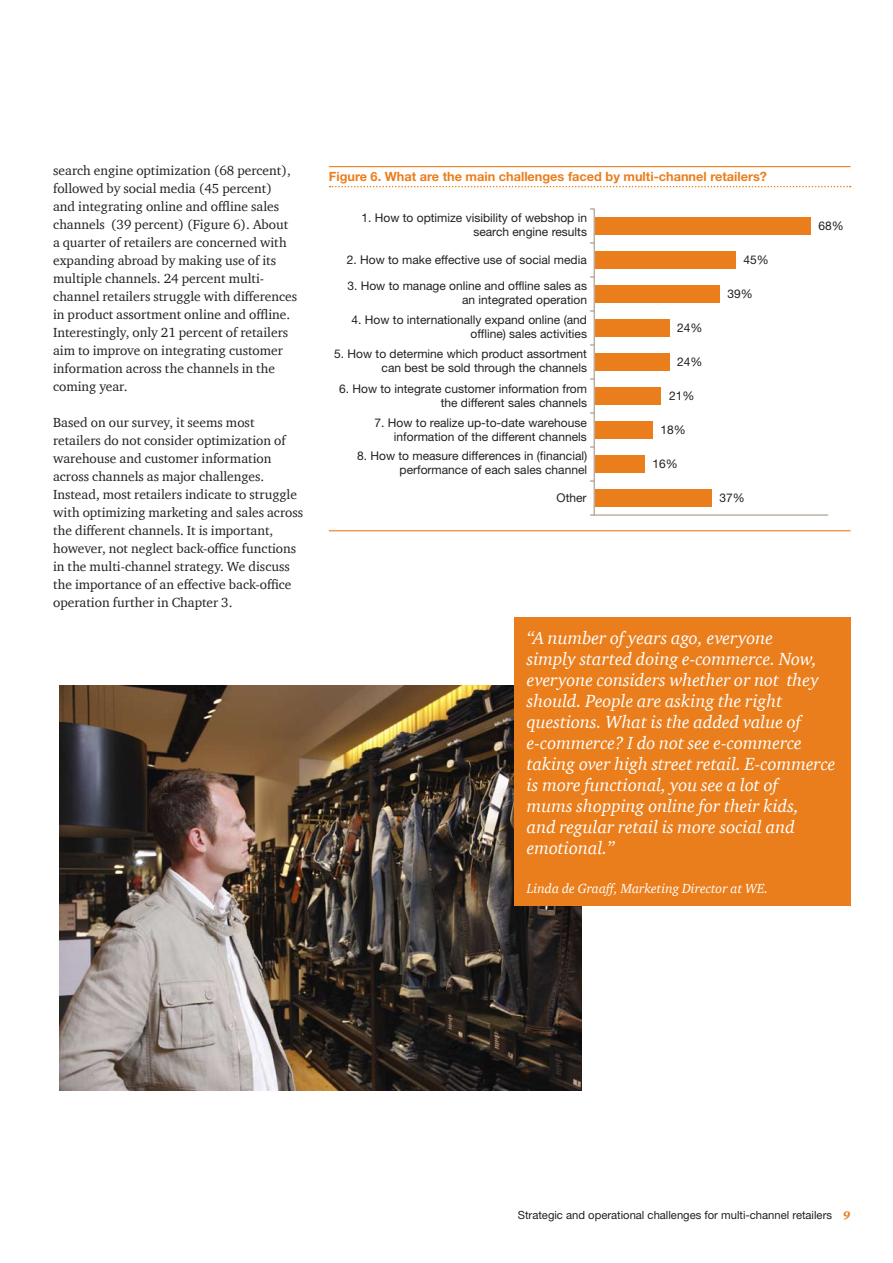
<style>
.page{position:relative;width:893px;height:1263px;background:#fff}
.page>*{position:absolute;margin:0;border:0;box-sizing:border-box;transform-origin:0 0}
.t1{font:italic 18px/21px "Charter ITC Com";color:#fff}
.t2{font:13.5px/18px "Charter ITC Com";color:#231f20}
.t3{font:italic 13.5px "Charter ITC Com";color:#fff}
.t4{font:700 12.75px "Helvetica Neue";color:#ea7e1d}
.t5{font:12px/14px "Helvetica Neue";color:#231f20;text-align:right}
.t6{font:11.25px "Helvetica Neue";color:#231f20}
.s1{font-family:"Charter ITC Com";font-weight:900;font-style:italic;color:#ea7e1d}
</style>
<div class="page">
<hr style="left:329px;top:166px;width:521px;height:1px;background:#ea7e1d">
<svg style="left:330px;top:186px;width:521px;height:1px"></svg>
<svg style="left:590px;top:208px;width:239px;height:308px"></svg>
<hr style="left:329px;top:530px;width:521px;height:1px;background:#ea7e1d">
<img style="left:60px;top:685px;width:521px;height:406px">
<div style="left:514px;top:617px;width:336px;height:289px;background:#ea7e1d"></div>
<p class="t2" style="left:53px;top:161px;width:246px">search engine optimization (68 percent), followed by social media (45 percent) and integrating online and offline sales channels (39 percent) (Figure 6). About a quarter of retailers are concerned with expanding abroad by making use of its multiple channels. 24 percent multi&shy;channel retailers struggle with differences in product assortment online and offline.<br>Interestingly, only 21 percent of retailers aim to improve on integrating customer information across the channels in the coming year.</p>
<p class="t2" style="left:53px;top:413px;width:252px">Based on our survey, it seems most retailers do not consider optimization of warehouse and customer information across channels as major challenges.<br>Instead, most retailers indicate to struggle with optimizing marketing and sales across the different channels. It is important, however, not neglect back-office functions in the multi-channel strategy. We discuss the importance of an effective back-office operation further in Chapter 3.</p>
<p class="t4" style="left:329px;top:168px;width:440px">Figure 6. What are the main challenges faced by multi-channel retailers?</p>
<p class="t5" style="left:361px;top:211px;width:227px">1. How to optimize visibility of webshop in search engine results</p>
<p class="t5" style="left:347px;top:253px;width:242px">2. How to make effective use of social media</p>
<p class="t5" style="left:347px;top:279px;width:241px">3. How to manage online and offline sales as an integrated operation</p>
<p class="t5" style="left:352px;top:313px;width:237px">4. How to internationally expand online (and offline) sales activities</p>
<p class="t5" style="left:334px;top:347px;width:254px">5. How to determine which product assortment can best be sold through the channels</p>
<p class="t5" style="left:339px;top:382px;width:249px">6. How to integrate customer information from the different sales channels</p>
<p class="t5" style="left:375px;top:416px;width:214px">7. How to realize up-to-date warehouse information of the different channels</p>
<p class="t5" style="left:357px;top:449px;width:232px">8. How to measure differences in (financial) performance of each sales channel</p>
<p class="t5" style="left:557px;top:491px;width:32px">Other</p>
<p class="t5" style="left:677px;top:321px;width:27px">24%</p>
<p class="t5" style="left:677px;top:355px;width:27px">24%</p>
<p class="t5" style="left:669px;top:389px;width:27px">21%</p>
<p class="t5" style="left:660px;top:423px;width:27px">18%</p>
<p class="t5" style="left:652px;top:457px;width:27px">16%</p>
<p class="t5" style="left:743px;top:253px;width:27px">45%</p>
<p class="t5" style="left:727px;top:287px;width:27px">39%</p>
<p class="t5" style="left:720px;top:491px;width:27px">37%</p>
<p class="t5" style="left:818px;top:219px;width:27px">68%</p>
<p class="t1" style="left:527px;top:627px;width:310px">“A number of years ago, everyone<br>simply started doing e-commerce. Now, everyone considers whether or not they should. People are asking the right questions. What is the added value of e-commerce? I do not see e-commerce taking over high street retail. E-commerce is more functional, you see a lot of<br>mums shopping online for their kids,<br>and regular retail is more social and emotional.”</p>
<p class="t3" style="left:527px;top:880px;width:243px">Linda de Graaff, Marketing Director at WE.</p>
<p class="t6" style="left:518px;top:1209px;width:334px">Strategic and operational challenges for multi-channel retailers <span class="s1">9</span></p>
</div>
